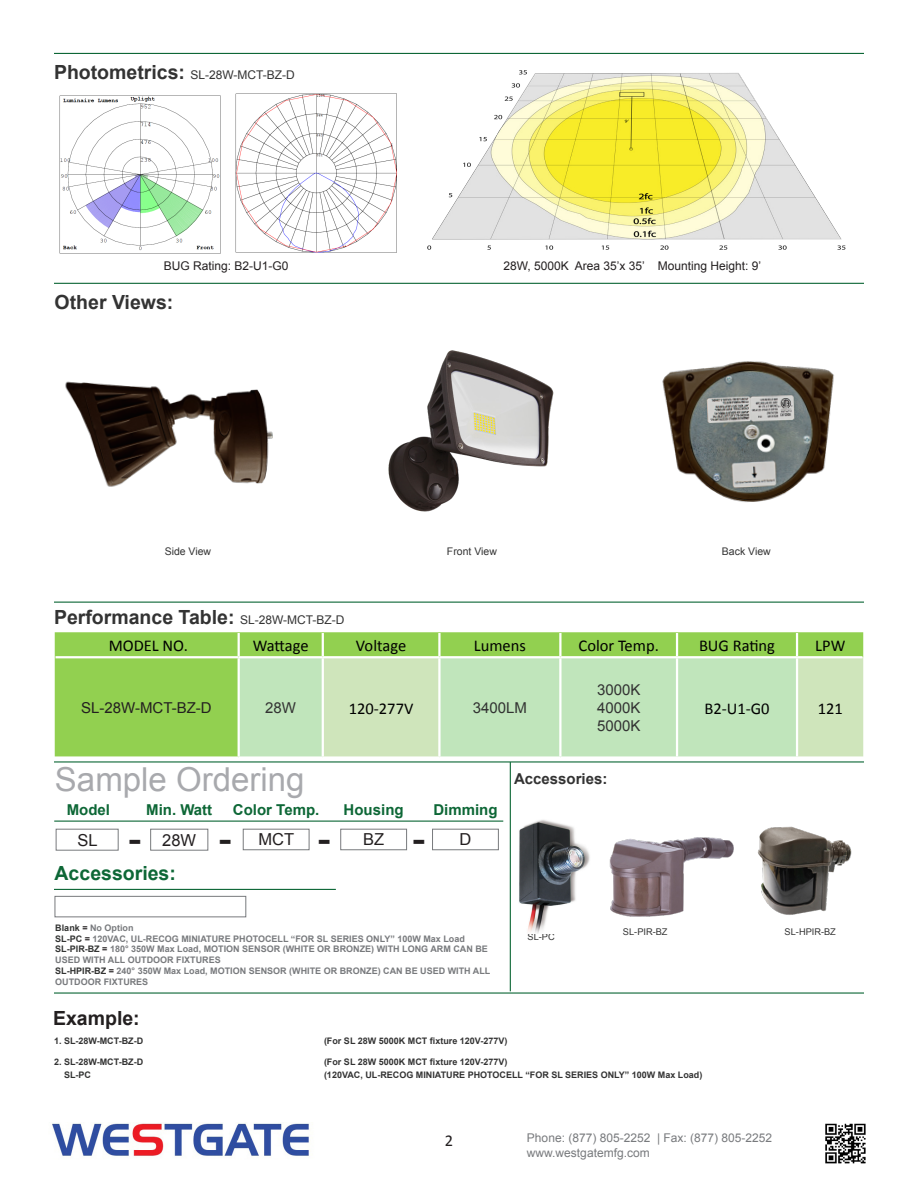
<style>
.page{position:relative;width:918px;height:1188px;background:#fff}
.page>*{position:absolute;margin:0;border:0;box-sizing:border-box;transform-origin:0 0}
.t1{font:33px "Arial";color:#a8a9ad}
.t2{font:700 28.5px "Verdana";color:#231f20}
.t3{font:700 19.5px "Arial";color:#333}
.t4{font:700 19.5px "Arial";color:#0d6736}
.t5{font:700 19.5px "Arial";color:#231f20}
.t6{font:16.5px "Calibri";color:#000}
.t7{font:16.5px "Arial";color:#231f20}
.t8{font:16.5px "Calibri";color:#231f20}
.t9{font:700 15px "Arial";color:#0d6736}
.t10{font:15px "Arial";color:#333}
.t11{font:15px "Arial";color:#231f20}
.t12{font:700 15px "Arial";color:#333}
.t13{font:15px "Arial";color:#323332}
.t14{font:12px "Arial";color:#787a7d}
.t15{font:12px "Arial";color:#231f20}
.t16{font:12px "Arial";color:#333}
.t17{font:10.5px "Arial";color:#333}
.t18{font:9.3px "Arial";color:#333}
.t19{font:700 9px/10.8px "Arial";color:#787a7d}
.t20{font:700 9px "Arial";color:#333}
.t21{font:700 9px "Arial";color:#323332}
.s1{font-weight:700;font-size:19.5px}
.s2{font-weight:400;font-size:12px}
.s3{color:#323332}
.s4{color:#231f20}
</style>
<div class="page">
<hr style="left:54px;top:602px;width:810px;height:1px;background:#0d6736">
<hr style="left:54px;top:53px;width:810px;height:1px;background:#0d6736">
<hr style="left:54px;top:283px;width:810px;height:1px;background:#0d6736">
<div style="left:55px;top:632px;width:808px;height:124px;background:#92d050"></div>
<div style="left:240px;top:658px;width:82px;height:98px;background:#c0e5bb"></div>
<svg style="left:324px;top:657px;width:539px;height:99px;fill:#c0e5bb"></svg>
<hr style="left:238px;top:633px;width:2px;height:23px;background:#fff">
<hr style="left:322px;top:633px;width:2px;height:23px;background:#fff">
<hr style="left:438px;top:633px;width:3px;height:23px;background:#fff">
<hr style="left:559px;top:633px;width:3px;height:23px;background:#fff">
<hr style="left:676px;top:633px;width:2px;height:23px;background:#fff">
<hr style="left:796px;top:633px;width:2px;height:23px;background:#fff">
<hr style="left:238px;top:658px;width:2px;height:98px;background:#fff">
<hr style="left:322px;top:658px;width:2px;height:98px;background:#fff">
<hr style="left:438px;top:658px;width:3px;height:98px;background:#fff">
<hr style="left:559px;top:658px;width:3px;height:98px;background:#fff">
<hr style="left:676px;top:658px;width:2px;height:98px;background:#fff">
<hr style="left:796px;top:658px;width:2px;height:98px;background:#fff">
<hr style="left:56px;top:656px;width:183px;height:2px;background:#fff">
<hr style="left:239px;top:656px;width:84px;height:2px;background:#fff">
<hr style="left:323px;top:656px;width:116px;height:2px;background:#fff">
<hr style="left:439px;top:656px;width:121px;height:2px;background:#fff">
<hr style="left:560px;top:656px;width:117px;height:2px;background:#fff">
<hr style="left:677px;top:656px;width:120px;height:2px;background:#fff">
<hr style="left:797px;top:656px;width:65px;height:2px;background:#fff">
<hr style="left:54px;top:761px;width:810px;height:2px;background:#0d6736">
<hr style="left:54px;top:992px;width:810px;height:2px;background:#0d6736">
<img style="left:52px;top:1123px;width:257px;height:34px">
<img style="left:825px;top:1123px;width:41px;height:41px">
<img style="left:388px;top:350px;width:166px;height:162px">
<div style="left:56px;top:829px;width:63px;height:22px;border:1px solid #787a7d"></div>
<div style="left:150px;top:829px;width:58px;height:22px;border:1px solid #787a7d"></div>
<hr style="left:54px;top:821px;width:449px;height:1px;background:#0d6736">
<div style="left:243px;top:829px;width:66px;height:21px;border:1px solid #787a7d"></div>
<hr style="left:510px;top:762px;width:1px;height:229px;background:#0d6736">
<hr style="left:54px;top:889px;width:282px;height:1px;background:#0d6736">
<div style="left:55px;top:896px;width:191px;height:21px;background:#fff;border:1px solid #787a7d"></div>
<img style="left:519px;top:820px;width:71px;height:114px">
<img style="left:610px;top:837px;width:124px;height:80px">
<img style="left:757px;top:826px;width:95px;height:89px">
<img style="left:65px;top:381px;width:208px;height:106px">
<img style="left:662px;top:361px;width:172px;height:141px">
<div style="left:340px;top:829px;width:67px;height:21px;border:1px solid #787a7d"></div>
<div style="left:432px;top:829px;width:67px;height:21px;border:1px solid #787a7d"></div>
<img style="left:59px;top:95px;width:162px;height:159px">
<img style="left:235px;top:93px;width:162px;height:160px">
<img style="left:428px;top:70px;width:418px;height:180px">
<p class="t16" style="left:54px;top:67px;width:242px"><span class="s1">Photometrics:</span> SL-28W-MCT-BZ-D</p>
<p class="t15" style="left:164px;top:258px;width:126px">BUG Rating: B2-U1-G0</p>
<p class="t15" style="left:503px;top:258px;width:259px">28W, 5000K Area 35’x 35’ Mounting Height: 9’</p>
<p class="t3" style="left:55px;top:289px;width:120px">Other Views:</p>
<p class="t17" style="left:165px;top:544px;width:48px">Side View</p>
<p class="t17" style="left:447px;top:544px;width:51px">Front View</p>
<p class="t17" style="left:722px;top:544px;width:50px">Back View</p>
<p class="t3" style="left:54px;top:605px;width:292px">Performance Table: <span class="s2">SL-28W-MCT-BZ-D</span></p>
<p class="t6" style="left:109px;top:635px;width:81px">MODEL NO.</p>
<p class="t6" style="left:253px;top:635px;width:57px">Wattage</p>
<p class="t6" style="left:356px;top:635px;width:52px">Voltage</p>
<p class="t6" style="left:474px;top:635px;width:54px">Lumens</p>
<p class="t6" style="left:579px;top:635px;width:82px">Color Temp.</p>
<p class="t6" style="left:699px;top:635px;width:78px">BUG Rating</p>
<p class="t6" style="left:815px;top:635px;width:32px">LPW</p>
<p class="t11" style="left:81px;top:698px;width:132px">SL-28W-MCT-BZ-D</p>
<p class="t10" style="left:265px;top:698px;width:32px">28W</p>
<p class="t6" style="left:349px;top:698px;width:66px">120-277V</p>
<p class="t13" style="left:473px;top:698px;width:56px">3400LM</p>
<p class="t10" style="left:597px;top:680px;width:45px">3000K</p>
<p class="t10" style="left:597px;top:698px;width:45px">4000K</p>
<p class="t10" style="left:597px;top:716px;width:45px">5000K</p>
<p class="t1" style="left:55px;top:758px;width:251px">Sample Ordering</p>
<p class="t7" style="left:77px;top:829px;width:22px">SL</p>
<p class="t7" style="left:162px;top:829px;width:35px">28W</p>
<p class="t9" style="left:67px;top:800px;width:45px">Model</p>
<p class="t9" style="left:146px;top:800px;width:68px">Min. Watt</p>
<p class="t9" style="left:233px;top:800px;width:88px">Color Temp.</p>
<p class="t2" style="left:128px;top:822px;width:15px">-</p>
<p class="t2" style="left:219px;top:822px;width:15px">-</p>
<p class="t7" style="left:258px;top:829px;width:37px">MCT</p>
<p class="t9" style="left:344px;top:800px;width:61px">Housing</p>
<p class="t9" style="left:433px;top:800px;width:66px">Dimming</p>
<p class="t2" style="left:318px;top:822px;width:15px">-</p>
<p class="t7" style="left:363px;top:829px;width:23px">BZ</p>
<p class="t2" style="left:412px;top:822px;width:15px">-</p>
<p class="t7" style="left:460px;top:829px;width:13px">D</p>
<p class="t4" style="left:55px;top:861px;width:123px">Accessories:</p>
<p class="t12" style="left:514px;top:769px;width:95px">Accessories:</p>
<p class="t6" style="left:704px;top:698px;width:67px">B2-U1-G0</p>
<p class="t6" style="left:818px;top:698px;width:27px">121</p>
<p class="t19" style="left:55px;top:922px;width:80px"><span class="s3">Blank</span> <span class="s4">=</span> No Option</p>
<p class="t19" style="left:55px;top:933px;width:411px"><span class="s3">SL-PC</span> <span class="s4">=</span> 120VAC, UL-RECOG MINIATURE PHOTOCELL “FOR SL SERIES ONLY” 100W Max Load</p>
<p class="t19" style="left:55px;top:944px;width:434px"><span class="s3">SL-PIR-BZ</span> <span class="s4">=</span> 180° 350W Max Load, MOTION SENSOR (WHITE OR BRONZE) WITH LONG ARM CAN BE<br>USED WITH ALL OUTDOOR FIXTURES</p>
<p class="t19" style="left:55px;top:966px;width:437px"><span class="s3">SL-HPIR-BZ</span> <span class="s4">=</span> 240° 350W Max Load, MOTION SENSOR (WHITE OR BRONZE) CAN BE USED WITH ALL<br>OUTDOOR FIXTURES</p>
<p class="t18" style="left:528px;top:931px;width:29px">SL-PC</p>
<p class="t18" style="left:623px;top:925px;width:46px">SL-PIR-BZ</p>
<p class="t18" style="left:785px;top:925px;width:53px">SL-HPIR-BZ</p>
<p class="t5" style="left:53px;top:1005px;width:88px">Example:</p>
<p class="t20" style="left:54px;top:1035px;width:91px">1. SL-28W-MCT-BZ-D</p>
<p class="t20" style="left:324px;top:1035px;width:185px">(For SL 28W 5000K MCT fixture 120V-277V)</p>
<p class="t20" style="left:54px;top:1056px;width:91px">2. SL-28W-MCT-BZ-D</p>
<p class="t20" style="left:324px;top:1056px;width:185px">(For SL 28W 5000K MCT fixture 120V-277V)</p>
<p class="t21" style="left:64px;top:1069px;width:28px">SL-PC</p>
<p class="t20" style="left:324px;top:1069px;width:380px">(120VAC, UL-RECOG MINIATURE PHOTOCELL “FOR SL SERIES ONLY” 100W Max Load)</p>
<p class="t8" style="left:445px;top:1131px;width:10px">2</p>
<p class="t14" style="left:527px;top:1130px;width:247px">Phone: (877) 805-2252 | Fax: (877) 805-2252</p>
<p class="t14" style="left:527px;top:1145px;width:124px">www.westgatemfg.com</p>
</div>
